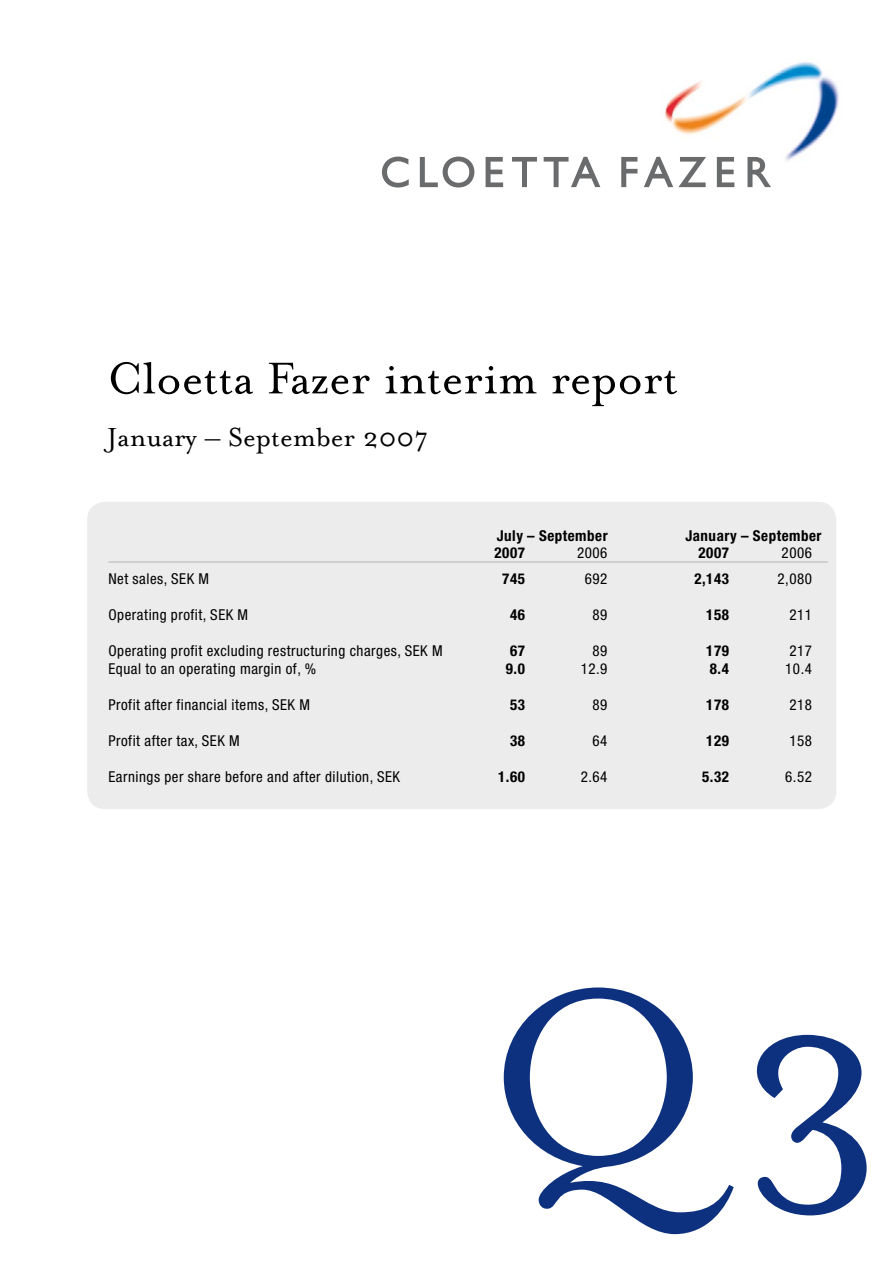
<style>
.page{position:relative;width:893px;height:1263px;background:#fff}
.page>*{position:absolute;margin:0;border:0;box-sizing:border-box;transform-origin:0 0}
.t1{font:283.5px "Mrs Eaves Roman";color:#0d317e}
.t2{font:51px "Mrs Eaves Roman";color:#000}
.t3{font:30px "Mrs Eaves Roman";color:#000}
.t4{font:condensed 15px "Helvetica Neue";letter-spacing:.035em;color:#000}
.t5{font:700 condensed 15px "Helvetica Neue";letter-spacing:.035em;color:#000}
</style>
<div class="page">
<img style="left:665px;top:62px;width:174px;height:101px">
<svg style="left:382px;top:157px;width:27px;height:30px"></svg>
<svg style="left:420px;top:157px;width:54px;height:30px"></svg>
<svg style="left:486px;top:157px;width:17px;height:30px"></svg>
<svg style="left:512px;top:157px;width:25px;height:30px"></svg>
<svg style="left:544px;top:157px;width:56px;height:30px"></svg>
<svg style="left:621px;top:157px;width:16px;height:30px"></svg>
<svg style="left:644px;top:157px;width:62px;height:30px"></svg>
<svg style="left:717px;top:157px;width:17px;height:30px"></svg>
<svg style="left:747px;top:157px;width:24px;height:30px"></svg>
<div style="left:87px;top:502px;width:749px;height:307px;background:#ececed;border-radius:18px"></div>
<hr style="left:108px;top:561px;width:720px;height:2px;background:#c5c6c8">
<h2 class="t2" style="left:107px;top:350px;width:572px">Cloetta Fazer interim report</h2>
<h3 class="t3" style="left:107px;top:421px;width:323px">January – September 2007</h3>
<p class="t5" style="left:497px;top:527px;width:112px">July – September</p>
<p class="t5" style="left:685px;top:527px;width:138px">January – September</p>
<p class="t5" style="left:495px;top:543px;width:32px">2007</p>
<p class="t4" style="left:577px;top:544px;width:32px">2006</p>
<p class="t5" style="left:699px;top:543px;width:32px">2007</p>
<p class="t4" style="left:782px;top:544px;width:32px">2006</p>
<p class="t4" style="left:108px;top:570px;width:102px">Net sales, SEK M</p>
<p class="t5" style="left:502px;top:570px;width:24px">745</p>
<p class="t4" style="left:585px;top:570px;width:24px">692</p>
<p class="t5" style="left:694px;top:570px;width:36px">2,143</p>
<p class="t4" style="left:777px;top:570px;width:36px">2,080</p>
<p class="t4" style="left:108px;top:606px;width:141px">Operating profit, SEK M</p>
<p class="t5" style="left:510px;top:606px;width:16px">46</p>
<p class="t4" style="left:592px;top:606px;width:16px">89</p>
<p class="t5" style="left:706px;top:606px;width:24px">158</p>
<p class="t4" style="left:789px;top:606px;width:24px">211</p>
<p class="t4" style="left:108px;top:642px;width:336px">Operating profit excluding restructuring charges, SEK M</p>
<p class="t5" style="left:510px;top:642px;width:16px">67</p>
<p class="t4" style="left:592px;top:642px;width:16px">89</p>
<p class="t5" style="left:706px;top:642px;width:24px">179</p>
<p class="t4" style="left:789px;top:642px;width:24px">217</p>
<p class="t4" style="left:108px;top:660px;width:209px">Equal to an operating margin of, %</p>
<p class="t5" style="left:506px;top:660px;width:21px">9.0</p>
<p class="t4" style="left:581px;top:660px;width:28px">12.9</p>
<p class="t5" style="left:710px;top:660px;width:21px">8.4</p>
<p class="t4" style="left:785px;top:660px;width:28px">10.4</p>
<p class="t4" style="left:108px;top:696px;width:203px">Profit after financial items, SEK M</p>
<p class="t5" style="left:510px;top:696px;width:16px">53</p>
<p class="t4" style="left:592px;top:696px;width:16px">89</p>
<p class="t5" style="left:706px;top:696px;width:24px">178</p>
<p class="t4" style="left:789px;top:696px;width:24px">218</p>
<p class="t4" style="left:108px;top:732px;width:133px">Profit after tax, SEK M</p>
<p class="t5" style="left:510px;top:732px;width:16px">38</p>
<p class="t4" style="left:592px;top:732px;width:16px">64</p>
<p class="t5" style="left:706px;top:732px;width:24px">129</p>
<p class="t4" style="left:789px;top:732px;width:24px">158</p>
<p class="t4" style="left:108px;top:768px;width:293px">Earnings per share before and after dilution, SEK</p>
<p class="t5" style="left:498px;top:768px;width:28px">1.60</p>
<p class="t4" style="left:581px;top:768px;width:28px">2.64</p>
<p class="t5" style="left:702px;top:768px;width:28px">5.32</p>
<p class="t4" style="left:785px;top:768px;width:28px">6.52</p>
<h1 class="t1" style="left:484px;top:924px;width:402px">Q3</h1>
</div>
